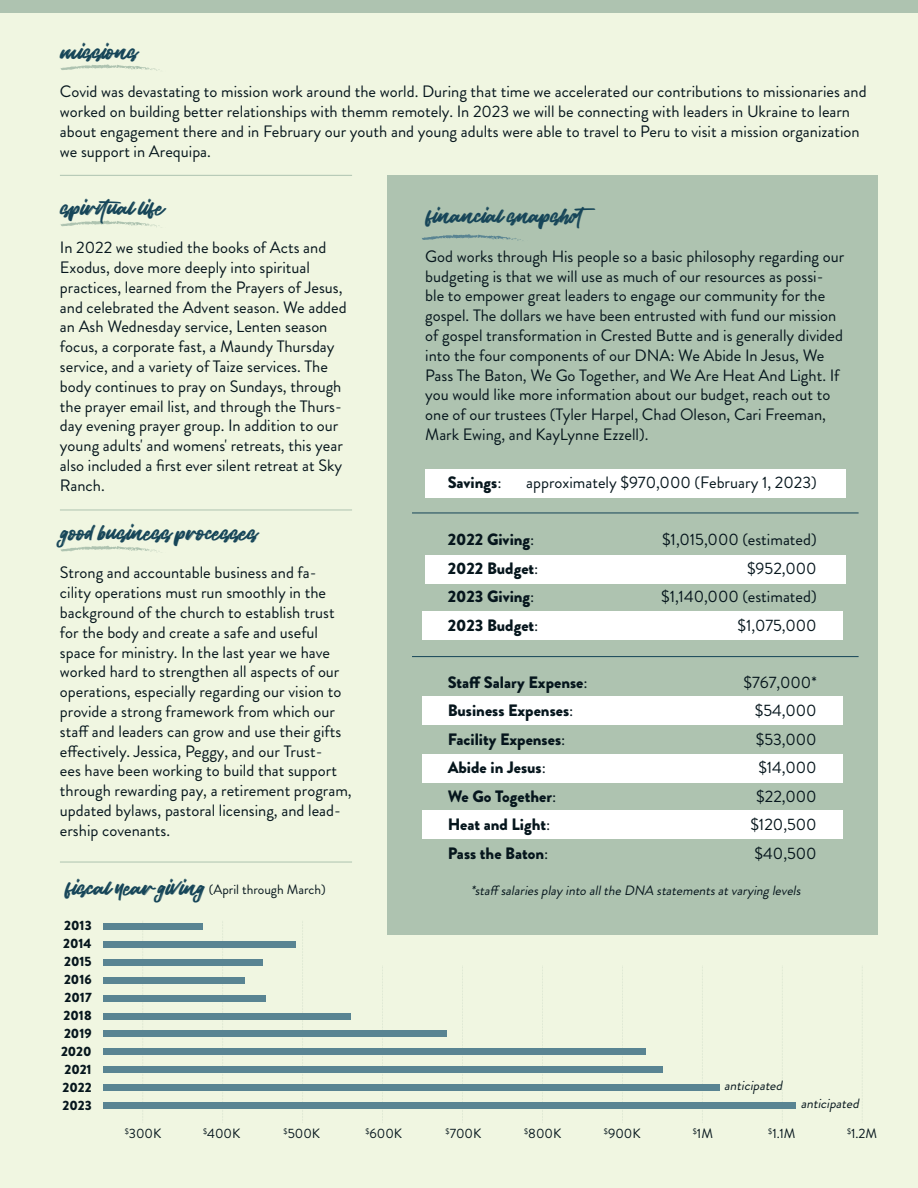
<style>
.page{position:relative;width:918px;height:1188px;background:#f0f6e1}
.page>*{position:absolute;margin:0;border:0;box-sizing:border-box;transform-origin:0 0}
.t1{font:21px "Wild Youth";color:#164558}
.t2{font:16.5px/19.8px "Brandon Grotesque";color:#06161d}
.t3{font:900 16.5px "Brandon Grotesque";color:#06161d}
.t4{font:13.5px "Brandon Grotesque";color:#06161d}
.t5{font:italic 13.5px "Brandon Grotesque";color:#06161d}
.t6{font:900 13.5px/18px "Brandon Grotesque";color:#06161d;text-align:justify}
.s1{font-weight:400}
.s2{font-family:"Wild Youth";font-size:21px;color:#164558}
</style>
<div class="page">
<svg style="left:60px;top:64px;width:100px;height:7px"></svg>
<svg style="left:60px;top:220px;width:100px;height:7px"></svg>
<svg style="left:60px;top:545px;width:100px;height:7px"></svg>
<hr style="left:60px;top:175px;width:292px;height:1px;background:#aec3b0">
<hr style="left:60px;top:510px;width:292px;height:1px;background:#aec3b0">
<hr style="left:60px;top:862px;width:292px;height:1px;background:#aec3b0">
<div style="left:0;top:0;width:918px;height:12px;background:#aec3b0"></div>
<div style="left:387px;top:176px;width:491px;height:759px;background:#aec3b0"></div>
<svg style="left:422px;top:234px;width:101px;height:7px"></svg>
<div style="left:425px;top:469px;width:421px;height:29px;background:#fff"></div>
<div style="left:425px;top:555px;width:421px;height:29px;background:#fff"></div>
<div style="left:422px;top:611px;width:421px;height:28px;background:#fff"></div>
<div style="left:422px;top:696px;width:421px;height:29px;background:#fff"></div>
<div style="left:422px;top:754px;width:421px;height:28px;background:#fff"></div>
<div style="left:422px;top:810px;width:421px;height:28px;background:#fff"></div>
<hr style="left:412px;top:513px;width:447px;height:1px;background:#164558">
<hr style="left:412px;top:656px;width:447px;height:1px;background:#164558">
<svg style="left:142px;top:922px;width:1px;height:201px"></svg>
<svg style="left:222px;top:921px;width:1px;height:202px"></svg>
<svg style="left:302px;top:921px;width:1px;height:202px"></svg>
<svg style="left:382px;top:967px;width:1px;height:156px"></svg>
<svg style="left:462px;top:967px;width:1px;height:156px"></svg>
<svg style="left:542px;top:967px;width:1px;height:156px"></svg>
<svg style="left:622px;top:967px;width:1px;height:156px"></svg>
<svg style="left:702px;top:967px;width:1px;height:156px"></svg>
<svg style="left:782px;top:967px;width:1px;height:156px"></svg>
<svg style="left:862px;top:967px;width:1px;height:156px"></svg>
<div style="left:103px;top:923px;width:100px;height:7px;background:#598492"></div>
<div style="left:103px;top:941px;width:193px;height:7px;background:#598492"></div>
<div style="left:103px;top:959px;width:160px;height:7px;background:#598492"></div>
<div style="left:103px;top:977px;width:142px;height:7px;background:#598492"></div>
<div style="left:103px;top:995px;width:162px;height:6px;background:#598492"></div>
<div style="left:103px;top:1013px;width:248px;height:6px;background:#598492"></div>
<div style="left:103px;top:1031px;width:344px;height:6px;background:#598492"></div>
<div style="left:103px;top:1049px;width:543px;height:6px;background:#598492"></div>
<div style="left:103px;top:1066px;width:560px;height:7px;background:#598492"></div>
<div style="left:103px;top:1084px;width:616px;height:7px;background:#598492"></div>
<div style="left:103px;top:1102px;width:693px;height:7px;background:#598492"></div>
<p class="t1" style="left:60px;top:38px;width:78px">missions</p>
<p class="t2" style="left:60px;top:82px;width:808px">Covid was devastating to mission work around the world. During that time we accelerated our contributions to missionaries and worked on building better relationships with themm remotely. In 2023 we will be connecting with leaders in Ukraine to learn about engagement there and in February our youth and young adults were able to travel to Peru to visit a mission organization we support in Arequipa.</p>
<p class="t1" style="left:60px;top:194px;width:104px">spiritual life</p>
<p class="t2" style="left:60px;top:238px;width:288px">In 2022 we studied the books of Acts and Exodus, dove more deeply into spiritual practices, learned from the Prayers of Jesus, and celebrated the Advent season. We added an Ash Wednesday service, Lenten season focus, a corporate fast, a Maundy Thursday service, and a variety of Taize services. The body continues to pray on Sundays, through the prayer email list, and through the Thurs&shy;day evening prayer group. In addition to our young adults' and womens' retreats, this year also included a first ever silent retreat at Sky Ranch.</p>
<p class="t1" style="left:60px;top:519px;width:198px">good business processes</p>
<p class="t2" style="left:60px;top:563px;width:293px">Strong and accountable business and fa&shy;cility operations must run smoothly in the background of the church to establish trust for the body and create a safe and useful space for ministry. In the last year we have worked hard to strengthen all aspects of our operations, especially regarding our vision to provide a strong framework from which our staff and leaders can grow and use their gifts effectively. Jessica, Peggy, and our Trust-<br>ees have been working to build that support through rewarding pay, a retirement program, updated bylaws, pastoral licensing, and lead&shy;ership covenants.</p>
<p class="t1" style="left:425px;top:203px;width:172px">financial snapshot</p>
<p class="t2" style="left:425px;top:246px;width:421px">God works through His people so a basic philosophy regarding our budgeting is that we will use as much of our resources as possi&shy;ble to empower great leaders to engage our community for the gospel. The dollars we have been entrusted with fund our mission of gospel transformation in Crested Butte and is generally divided into the four components of our DNA: We Abide In Jesus, We Pass The Baton, We Go Together, and We Are Heat And Light. If you would like more information about our budget, reach out to one of our trustees (Tyler Harpel, Chad Oleson, Cari Freeman, Mark Ewing, and KayLynne Ezzell).</p>
<p class="t3" style="left:448px;top:471px;width:55px">Savings<span class="s1">:</span></p>
<p class="t2" style="left:526px;top:473px;width:292px">approximately $970,000 (February 1, 2023)</p>
<p class="t3" style="left:448px;top:528px;width:88px">2022 Giving<span class="s1">:</span></p>
<p class="t2" style="left:662px;top:530px;width:156px">$1,015,000 (estimated)</p>
<p class="t3" style="left:448px;top:556px;width:92px">2022 Budget<span class="s1">:</span></p>
<p class="t2" style="left:747px;top:558px;width:71px">$952,000</p>
<p class="t3" style="left:448px;top:585px;width:88px">2023 Giving<span class="s1">:</span></p>
<p class="t2" style="left:661px;top:587px;width:157px">$1,140,000 (estimated)</p>
<p class="t3" style="left:448px;top:613px;width:92px">2023 Budget<span class="s1">:</span></p>
<p class="t2" style="left:738px;top:615px;width:81px">$1,075,000</p>
<p class="t3" style="left:448px;top:670px;width:141px">Staff Salary Expense<span class="s1">:</span></p>
<p class="t2" style="left:744px;top:672px;width:75px">$767,000*</p>
<p class="t3" style="left:448px;top:699px;width:127px">Business Expenses<span class="s1">:</span></p>
<p class="t2" style="left:755px;top:701px;width:63px">$54,000</p>
<p class="t3" style="left:448px;top:727px;width:119px">Facility Expenses<span class="s1">:</span></p>
<p class="t2" style="left:756px;top:729px;width:63px">$53,000</p>
<p class="t3" style="left:448px;top:756px;width:100px">Abide in Jesus<span class="s1">:</span></p>
<p class="t2" style="left:758px;top:758px;width:60px">$14,000</p>
<p class="t3" style="left:448px;top:784px;width:110px">We Go Together<span class="s1">:</span></p>
<p class="t2" style="left:756px;top:786px;width:62px">$22,000</p>
<p class="t3" style="left:448px;top:813px;width:104px">Heat and Light<span class="s1">:</span></p>
<p class="t2" style="left:750px;top:815px;width:68px">$120,500</p>
<p class="t3" style="left:448px;top:841px;width:102px">Pass the Baton<span class="s1">:</span></p>
<p class="t2" style="left:755px;top:843px;width:64px">$40,500</p>
<p class="t4" style="left:64px;top:881px;width:263px"><span class="s2">fiscal year giving</span> (April through March)</p>
<p class="t5" style="left:471px;top:881px;width:335px">*staffsalariesplay into alltheDNA statementsatvaryinglevels</p>
<p class="t6" style="left:61px;top:917px;width:32px">2013<br>2014<br>2015<br>2016<br>2017<br>2018<br>2019<br>2020<br>2021<br>2022<br>2023</p>
<p class="t4" style="left:125px;top:1124px;width:38px"><sup>$</sup>300K</p>
<p class="t4" style="left:203px;top:1124px;width:39px"><sup>$</sup>400K</p>
<p class="t4" style="left:284px;top:1124px;width:38px"><sup>$</sup>500K</p>
<p class="t4" style="left:365px;top:1124px;width:38px"><sup>$</sup>600K</p>
<p class="t4" style="left:446px;top:1124px;width:37px"><sup>$</sup>700K</p>
<p class="t4" style="left:524px;top:1124px;width:39px"><sup>$</sup>800K</p>
<p class="t4" style="left:604px;top:1124px;width:38px"><sup>$</sup>900K</p>
<p class="t4" style="left:693px;top:1124px;width:22px"><sup>$</sup>1M</p>
<p class="t4" style="left:768px;top:1124px;width:29px"><sup>$</sup>1.1M</p>
<p class="t4" style="left:847px;top:1124px;width:32px"><sup>$</sup>1.2M</p>
<p class="t5" style="left:724px;top:1076px;width:63px">anticipated</p>
<p class="t5" style="left:801px;top:1094px;width:63px">anticipated</p>
</div>
